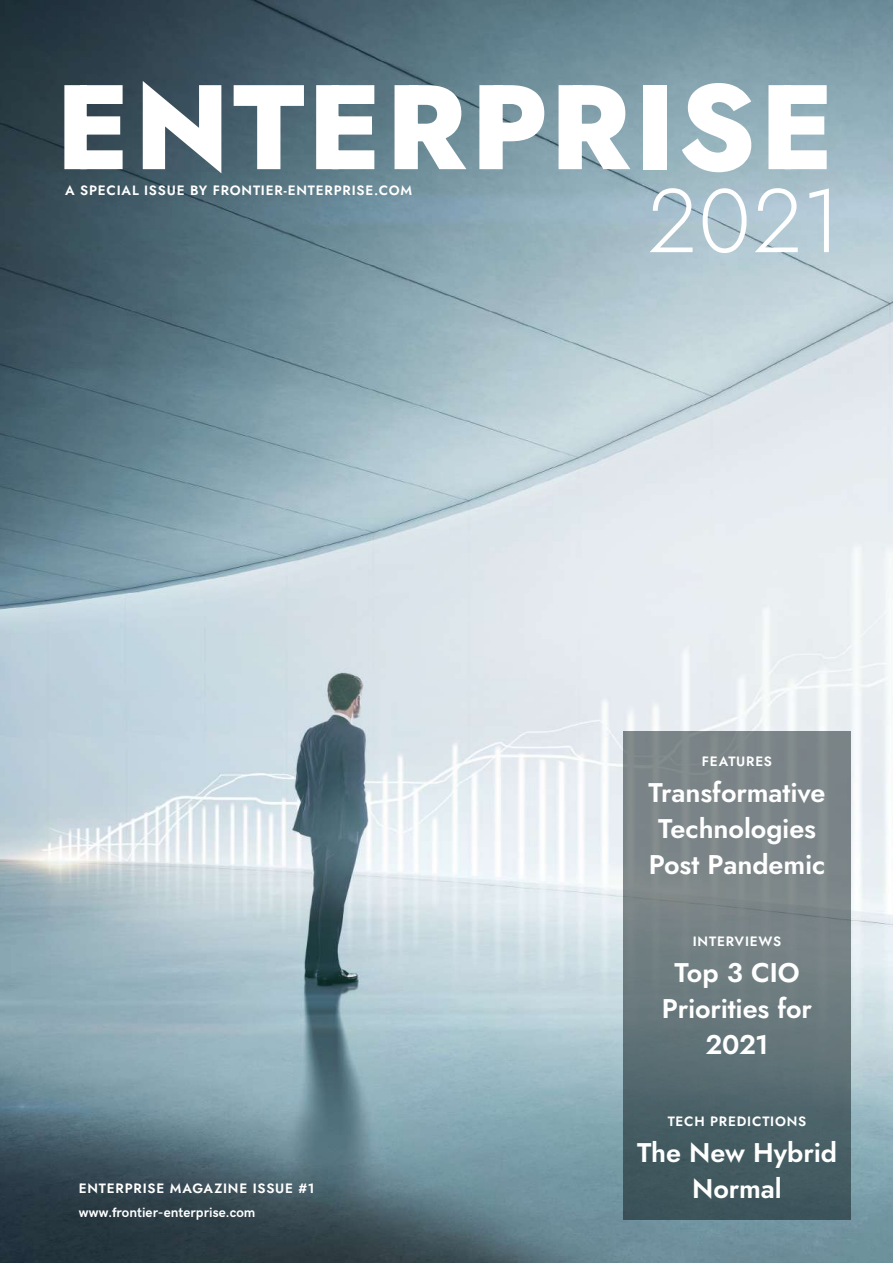
<style>
.page{position:relative;width:893px;height:1263px;background:#fff}
.page>*{position:absolute;margin:0;border:0;box-sizing:border-box;transform-origin:0 0}
.t1{font:800 120px "Jost";letter-spacing:.035em;color:#fff}
.t2{font:300 90px "Jost";color:#fff}
.t3{font:600 27px/36px "Jost";letter-spacing:-.005em;color:#fff;text-align:center}
.t4{font:600 13.5px "Jost";letter-spacing:.06em;color:#fff}
.t5{font:700 13.5px "HK Grotesk";letter-spacing:.005em;color:#fff}
</style>
<div class="page">
<img style="left:0;top:0;width:893px;height:1263px">
<svg style="left:623px;top:731px;width:227px;height:489px;background:#67767a"></svg>
<h1 class="t1" style="left:56px;top:46px;width:780px">ENTERPRISE</h1>
<p class="t4" style="left:65px;top:181px;width:348px">A SPECIAL ISSUE BY FRONTIER-ENTERPRISE.COM</p>
<h2 class="t2" style="left:648px;top:159px;width:195px">2021</h2>
<p class="t4" style="left:702px;top:752px;width:72px">FEATURES</p>
<h3 class="t3" style="left:648px;top:775px;width:178px">Transformative<br>Technologies<br>Post Pandemic</h3>
<p class="t4" style="left:79px;top:1179px;width:237px">ENTERPRISE MAGAZINE ISSUE #1</p>
<p class="t5" style="left:79px;top:1202px;width:178px">www.frontier-enterprise.com</p>
<p class="t4" style="left:693px;top:932px;width:90px">INTERVIEWS</p>
<h3 class="t3" style="left:662px;top:955px;width:152px">Top 3 CIO<br>Priorities for<br>2021</h3>
<p class="t4" style="left:668px;top:1112px;width:140px">TECH PREDICTIONS</p>
<h3 class="t3" style="left:637px;top:1135px;width:202px">The New Hybrid<br>Normal</h3>
</div>
